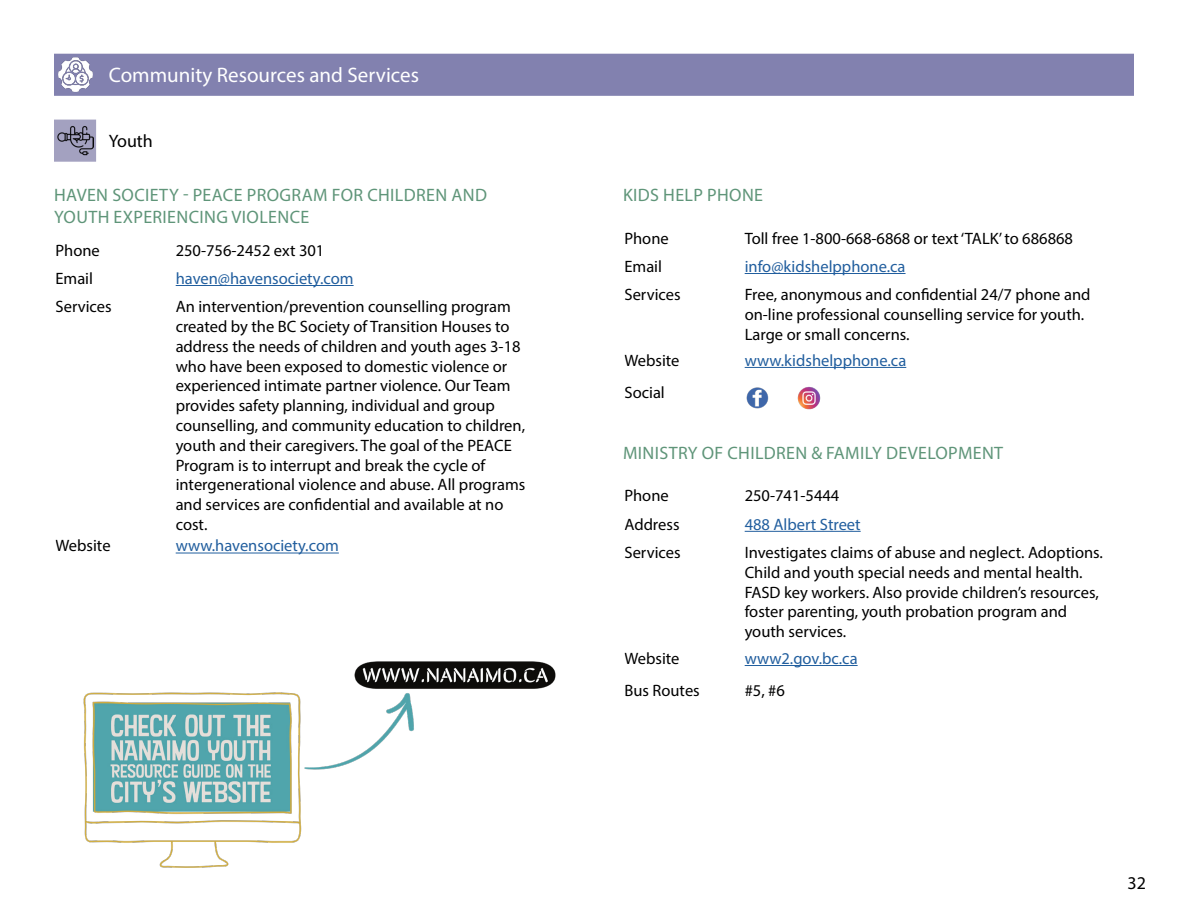
<style>
.page{position:relative;width:1188px;height:918px;background:#fff}
.page>*{position:absolute;margin:0;border:0;box-sizing:border-box;transform-origin:0 0}
.t1{font:21px "Myriad Pro";color:#fff}
.t2{font:18px/21.6px "Myriad Pro";letter-spacing:.02em;color:#5f9579}
.t3{font:18px "Myriad Pro";color:#000}
.t4{font:16.5px/19.8px "Myriad Pro";color:#000}
.t5{font:16.5px "Myriad Pro";color:#215e9e}
</style>
<div class="page">
<svg style="left:54px;top:120px;width:42px;height:42px"></svg>
<img style="left:57px;top:123px;width:36px;height:36px">
<div style="left:54px;top:54px;width:1080px;height:42px;background:#8281af;border:2px solid #8281af"></div>
<img style="left:57px;top:56px;width:36px;height:36px">
<img style="left:83px;top:692px;width:219px;height:176px">
<img style="left:248px;top:661px;width:308px;height:136px">
<hr style="left:176px;top:285px;width:178px;height:1px;background:#215e9e">
<hr style="left:176px;top:553px;width:163px;height:1px;background:#215e9e">
<hr style="left:745px;top:273px;width:161px;height:1px;background:#215e9e">
<hr style="left:745px;top:367px;width:161px;height:1px;background:#215e9e">
<img style="left:746px;top:386px;width:23px;height:24px;border-radius:12px">
<img style="left:797px;top:386px;width:24px;height:24px;border-radius:12px">
<hr style="left:745px;top:531px;width:116px;height:1px;background:#215e9e">
<hr style="left:745px;top:665px;width:113px;height:1px;background:#215e9e">
<p class="t1" style="left:109px;top:62px;width:312px">Community Resources and Services</p>
<p class="t3" style="left:109px;top:130px;width:46px">Youth</p>
<p class="t2" style="left:54px;top:184px;width:434px">HAVEN SOCIETY - PEACE PROGRAM FOR CHILDREN AND<br>YOUTH EXPERIENCING VIOLENCE</p>
<p class="t4" style="left:56px;top:240px;width:46px">Phone</p>
<p class="t4" style="left:176px;top:240px;width:150px">250-756-2452 ext 301</p>
<p class="t4" style="left:56px;top:268px;width:39px">Email</p>
<p class="t5" style="left:176px;top:268px;width:179px">haven@havensociety.com</p>
<p class="t4" style="left:56px;top:296px;width:58px">Services</p>
<p class="t4" style="left:176px;top:296px;width:351px">An intervention/prevention counselling program created by the BC Society of Transition Houses to address the needs of children and youth ages 3-18 who have been exposed to domestic violence or experienced intimate partner violence. Our Team provides safety planning, individual and group counselling, and community education to children, youth and their caregivers. The goal of the PEACE Program is to interrupt and break the cycle of intergenerational violence and abuse. All programs and services are confidential and available at no cost.</p>
<p class="t4" style="left:56px;top:536px;width:57px">Website</p>
<p class="t5" style="left:176px;top:536px;width:165px">www.havensociety.com</p>
<p class="t2" style="left:623px;top:184px;width:141px">KIDS HELP PHONE</p>
<p class="t4" style="left:624px;top:228px;width:46px">Phone</p>
<p class="t4" style="left:745px;top:228px;width:330px">Toll free 1-800-668-6868 or text ‘TALK’ to 686868</p>
<p class="t4" style="left:624px;top:256px;width:39px">Email</p>
<p class="t5" style="left:745px;top:256px;width:162px">info@kidshelpphone.ca</p>
<p class="t4" style="left:624px;top:284px;width:58px">Services</p>
<p class="t4" style="left:745px;top:284px;width:347px">Free, anonymous and confidential 24/7 phone and on-line professional counselling service for youth.<br>Large or small concerns.</p>
<p class="t4" style="left:624px;top:350px;width:57px">Website</p>
<p class="t5" style="left:745px;top:350px;width:163px">www.kidshelpphone.ca</p>
<p class="t4" style="left:624px;top:383px;width:42px">Social</p>
<p class="t2" style="left:623px;top:442px;width:382px">MINISTRY OF CHILDREN &amp; FAMILY DEVELOPMENT</p>
<p class="t4" style="left:624px;top:486px;width:46px">Phone</p>
<p class="t4" style="left:745px;top:486px;width:96px">250-741-5444</p>
<p class="t4" style="left:624px;top:514px;width:57px">Address</p>
<p class="t5" style="left:745px;top:514px;width:118px">488 Albert Street</p>
<p class="t4" style="left:624px;top:542px;width:58px">Services</p>
<p class="t4" style="left:745px;top:542px;width:360px">Investigates claims of abuse and neglect. Adoptions.<br>Child and youth special needs and mental health.<br>FASD key workers. Also provide children’s resources, foster parenting, youth probation program and youth services.</p>
<p class="t4" style="left:624px;top:648px;width:57px">Website</p>
<p class="t5" style="left:745px;top:648px;width:114px">www2.gov.bc.ca</p>
<p class="t4" style="left:624px;top:681px;width:77px">Bus Routes</p>
<p class="t4" style="left:745px;top:681px;width:42px">#5, #6</p>
<p class="t3" style="left:1128px;top:871px;width:20px">32</p>
</div>
